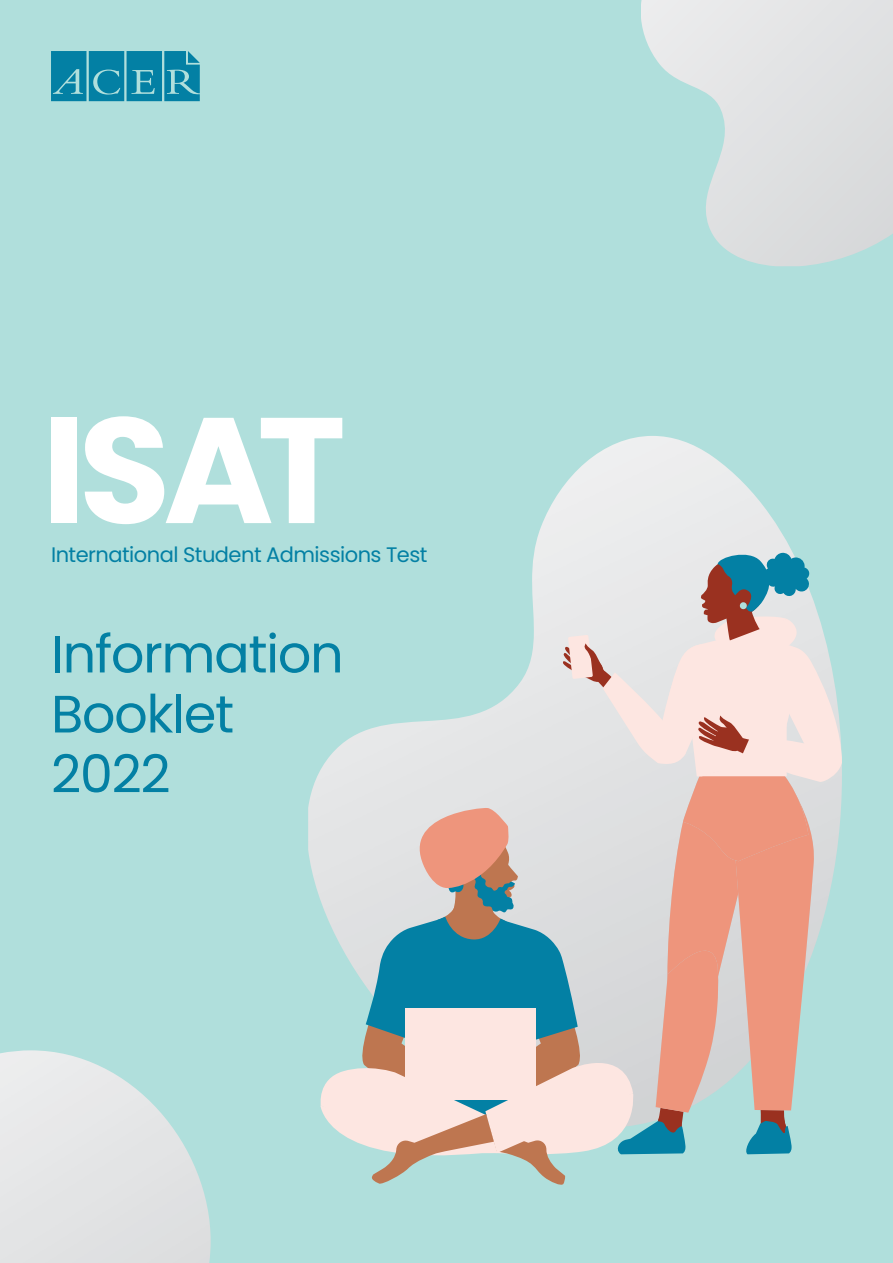
<style>
.page{position:relative;width:893px;height:1263px;background:#b0dfdc}
.page>*{position:absolute;margin:0;border:0;box-sizing:border-box;transform-origin:0 0}
.t1{font:700 150px "Poppins";color:#fff}
.t2{font:52.5px/60px "Poppins";letter-spacing:-.025em;color:#0380a4}
.t3{font:21px "Poppins";letter-spacing:-.025em;color:#0380a4}
</style>
<div class="page">
<img style="left:308px;top:436px;width:483px;height:453px">
<svg style="left:51px;top:51px;width:149px;height:50px;background:#1e8fac"></svg>
<svg style="left:317px;top:549px;width:525px;height:636px"></svg>
<svg style="left:641px;top:0;width:252px;height:266px"></svg>
<img style="left:0;top:1050px;width:211px;height:213px">
<h1 class="t1" style="left:42px;top:384px;width:306px">ISAT</h1>
<p class="t3" style="left:51px;top:543px;width:378px">International Student Admissions Test</p>
<h2 class="t2" style="left:51px;top:624px;width:294px">Information<br>Booklet<br>2022</h2>
</div>
